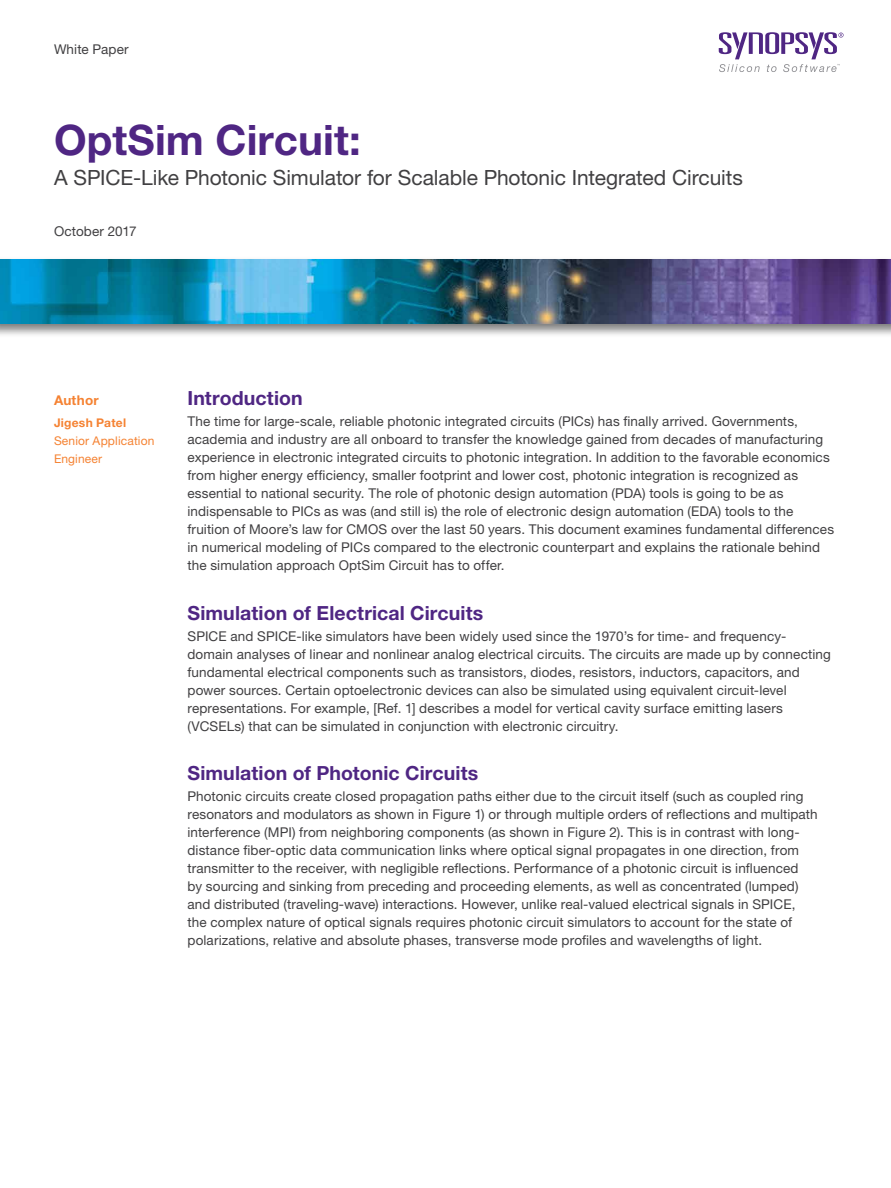
<style>
.page{position:relative;width:891px;height:1188px;background:#fff}
.page>*{position:absolute;margin:0;border:0;box-sizing:border-box;transform-origin:0 0}
._01_Heading_1{font:700 42px "Helvetica Neue LT Std";color:#4f2683}
._01_Heading_2{font:21px "Helvetica Neue LT Std";letter-spacing:-.005em;color:#414042}
._03_Subhead_level_1{font:700 19.5px "Helvetica Neue LT Std";letter-spacing:.005em;color:#4f2683}
._04_Body_copy{font:13.5px/18px "Helvetica Neue LT Std";letter-spacing:.01em;color:#414042}
._02_Date{font:13.5px "Helvetica Neue LT Std";letter-spacing:.01em;color:#414042}
._02_Author__Subhead{font:700 13.5px "Helvetica Neue LT Std";letter-spacing:.02em;color:#f58232}
._02_Author__Title_an{font:12px/18px "Helvetica Neue LT Std";letter-spacing:.015em;color:#f58232}
._02_Author__Name{font:700 12px "Helvetica Neue LT Std";letter-spacing:.02em;color:#f58232}
</style>
<div class="page">
<div style="left:0;top:256px;width:891px;height:82px;background:#000;opacity:.5"></div>
<img style="left:0;top:259px;width:891px;height:65px">
<svg style="left:719px;top:32px;width:125px;height:40px"></svg>
<p class="_04_Body_copy" style="left:54px;top:40px;width:76px">White Paper</p>
<p class="_01_Heading_1" style="left:54px;top:114px;width:308px">OptSim Circuit:</p>
<p class="_01_Heading_2" style="left:54px;top:165px;width:690px">A SPICE-Like Photonic Simulator for Scalable Photonic Integrated Circuits</p>
<p class="_02_Date" style="left:54px;top:223px;width:84px">October 2017</p>
<p class="_02_Author__Subhead" style="left:54px;top:392px;width:46px">Author</p>
<p class="_02_Author__Name" style="left:54px;top:416px;width:74px">Jigesh Patel</p>
<p class="_02_Author__Title_an" style="left:54px;top:432px;width:102px">Senior Application<br>Engineer</p>
<p class="_03_Subhead_level_1" style="left:188px;top:386px;width:117px">Introduction</p>
<p class="_04_Body_copy" style="left:188px;top:412px;width:648px">The time for large-scale, reliable photonic integrated circuits (PICs) has finally arrived. Governments, academia and industry are all onboard to transfer the knowledge gained from decades of manufacturing experience in electronic integrated circuits to photonic integration. In addition to the favorable economics from higher energy efficiency, smaller footprint and lower cost, photonic integration is recognized as essential to national security. The role of photonic design automation (PDA) tools is going to be as indispensable to PICs as was (and still is) the role of electronic design automation (EDA) tools to the fruition of Moore’s law for CMOS over the last 50 years. This document examines fundamental differences in numerical modeling of PICs compared to the electronic counterpart and explains the rationale behind the simulation approach OptSim Circuit has to offer.</p>
<p class="_03_Subhead_level_1" style="left:188px;top:601px;width:297px">Simulation of Electrical Circuits</p>
<p class="_04_Body_copy" style="left:188px;top:627px;width:645px">SPICE and SPICE-like simulators have been widely used since the 1970’s for time- and frequency&shy;domain analyses of linear and nonlinear analog electrical circuits. The circuits are made up by connecting fundamental electrical components such as transistors, diodes, resistors, inductors, capacitors, and power sources. Certain optoelectronic devices can also be simulated using equivalent circuit-level representations. For example, [Ref. 1] describes a model for vertical cavity surface emitting lasers (VCSELs) that can be simulated in conjunction with electronic circuitry.</p>
<p class="_03_Subhead_level_1" style="left:188px;top:761px;width:292px">Simulation of Photonic Circuits</p>
<p class="_04_Body_copy" style="left:188px;top:787px;width:632px">Photonic circuits create closed propagation paths either due to the circuit itself (such as coupled ring resonators and modulators as shown in Figure 1) or through multiple orders of reflections and multipath interference (MPI) from neighboring components (as shown in Figure 2). This is in contrast with long&shy;distance fiber-optic data communication links where optical signal propagates in one direction, from transmitter to the receiver, with negligible reflections. Performance of a photonic circuit is influenced<br>by sourcing and sinking from preceding and proceeding elements, as well as concentrated (lumped) and distributed (traveling-wave) interactions. However, unlike real-valued electrical signals in SPICE, the complex nature of optical signals requires photonic circuit simulators to account for the state of polarizations, relative and absolute phases, transverse mode profiles and wavelengths of light.</p>
</div>
